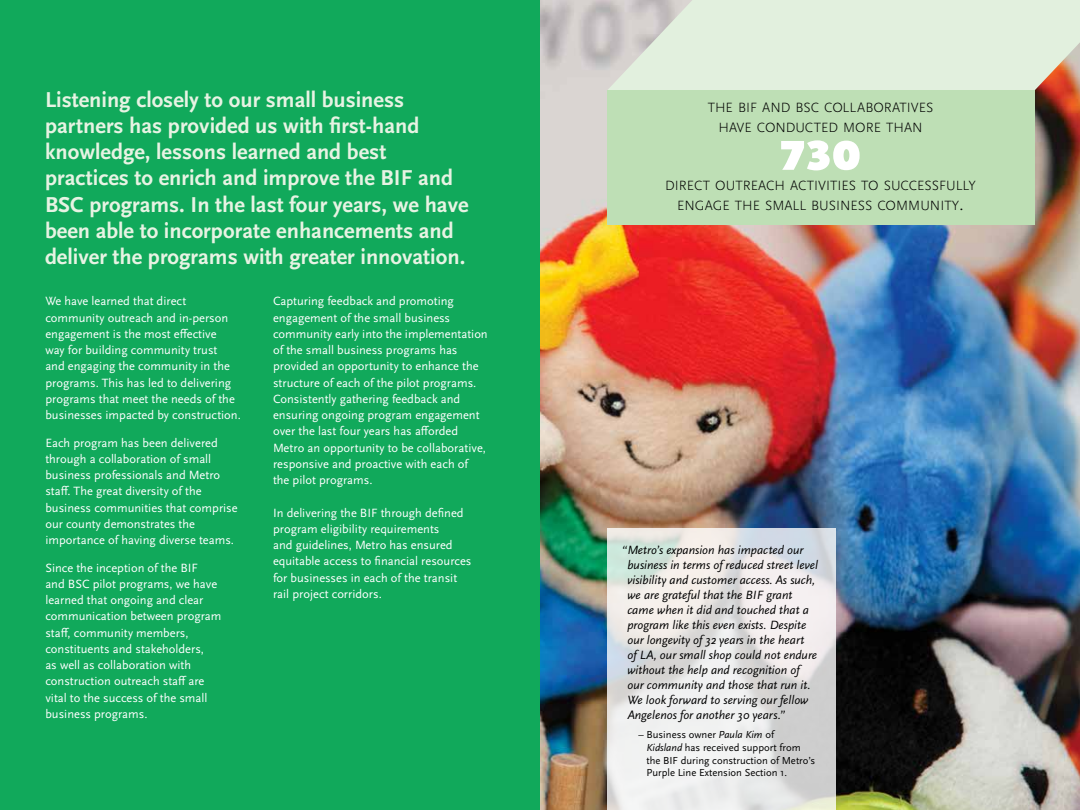
<style>
.page{position:relative;width:1080px;height:810px;background:#fff}
.page>*{position:absolute;margin:0;border:0;box-sizing:border-box;transform-origin:0 0}
.t1{font:900 77.5px "Scala Sans Pro";color:#fff}
.t2{font:700 22.5px/26.2px "Scala Sans Pro";color:#e7f3e3}
.t3{font:300 14px/20px "Scala Sans Pro";color:#000;text-align:center}
.t4{font:12.5px/16.2px "Scala Sans Pro";color:#fff}
.t5{font:italic 12.5px/15px "Scala Sans Pro";color:#000}
.t6{font:10.62px/12.8px "Scala Sans Pro";color:#000}
.s1{font-size:20px}
.s2{font-style:italic}
</style>
<div class="page">
<img style="left:540px;top:0;width:540px;height:810px">
<div style="left:0;top:0;width:540px;height:810px;background:#11a95b"></div>
<svg style="left:607px;top:0;width:473px;height:90px;fill:#e2f0de"></svg>
<div style="left:608px;top:90px;width:427px;height:135px;background:#bedfb5"></div>
<svg style="left:608px;top:529px;width:228px;height:281px;fill:#eeecea"></svg>
<p class="t2" style="left:45px;top:86px;width:425px">Listening closely to our small business partners has provided us with first-hand knowledge, lessons learned and best practices to enrich and improve the BIF and BSC programs. In the last four years, we have been able to incorporate enhancements and deliver the programs with greater innovation.</p>
<p class="t4" style="left:273px;top:293px;width:216px">Capturing feedback and promoting engagement of the small business community early into the implementation of the small business programs has provided an opportunity to enhance the structure of each of the pilot programs.<br>Consistently gathering feedback and ensuring ongoing program engagement over the last four years has afforded Metro an opportunity to be collaborative, responsive and proactive with each of the pilot programs.</p>
<p class="t4" style="left:273px;top:505px;width:200px">In delivering the BIF through defined program eligibility requirements<br>and guidelines, Metro has ensured equitable access to financial resources for businesses in each of the transit rail project corridors.</p>
<p class="t4" style="left:45px;top:293px;width:197px">We have learned that direct community outreach and in-person engagement is the most effective<br>way for building community trust<br>and engaging the community in the programs. This has led to delivering programs that meet the needs of the businesses impacted by construction.</p>
<p class="t4" style="left:45px;top:435px;width:194px">Each program has been delivered through a collaboration of small business professionals and Metro staff. The great diversity of the business communities that comprise our county demonstrates the importance of having diverse teams.</p>
<p class="t4" style="left:45px;top:560px;width:178px">Since the inception of the BIF<br>and BSC pilot programs, we have learned that ongoing and clear communication between program staff, community members, constituents and stakeholders,<br>as well as collaboration with construction outreach staff are vital to the success of the small business programs.</p>
<p class="t3" style="left:708px;top:98px;width:227px">THE BIF AND BSC COLLABORATIVES<br>HAVE CONDUCTED MORE THAN</p>
<h1 class="t1" style="left:780px;top:100px;width:83px">730</h1>
<p class="t3" style="left:665px;top:175px;width:312px">DIRECT OUTREACH ACTIVITIES TO SUCCESSFULLY<br>ENGAGE THE SMALL BUSINESS COMMUNITY<span class="s1">.</span></p>
<p class="t5" style="left:627px;top:542px;width:192px;text-indent:-5px">“Metro’s expansion has impacted our business in terms of reduced street level visibility and customer access. As such, we are grateful that the BIF grant came when it did and touched that a program like this even exists. Despite our longevity of 32 years in the heart<br>of LA, our small shop could not endure without the help and recognition of our community and those that run it.<br>We look forward to serving our fellow Angelenos for another 30 years.”</p>
<p class="t6" style="left:647px;top:728px;width:170px;text-indent:-8px">– Business owner <span class="s2">Paula Kim</span> of<br><span class="s2">Kidsland</span> has received support from the BIF during construction of Metro’s Purple Line Extension Section 1.</p>
</div>
